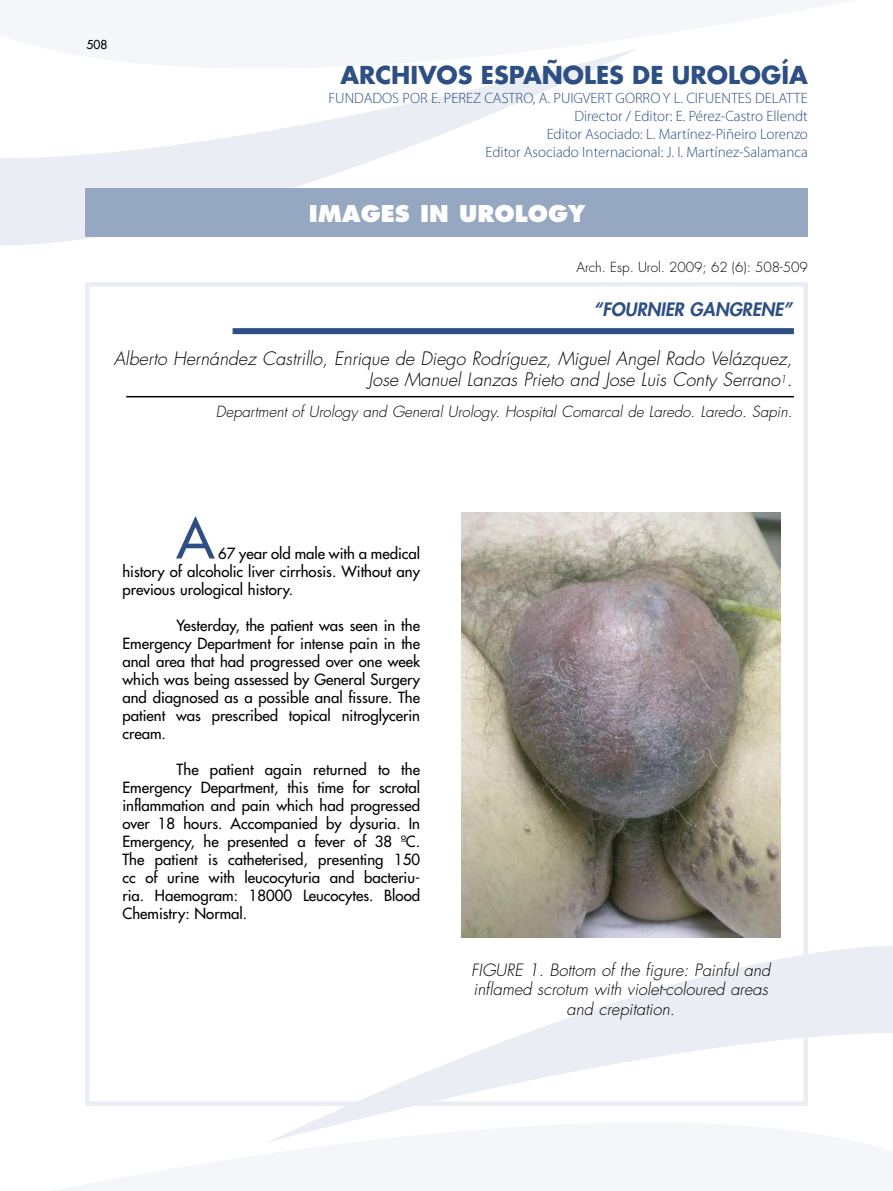
<style>
.page{position:relative;width:893px;height:1191px;background:#fff}
.page>*{position:absolute;margin:0;border:0;box-sizing:border-box;transform-origin:0 0}
.t1{font:54px "Futura";color:#2d4f83}
.t2{font:700 24px "Futura";color:#2d4f83}
.t3{font:800 22.5px "Futura";color:#fff}
.t4{font:italic 300 18px/21.6px "Futura";color:#000;text-align:right}
.t5{font:italic 800 18px "Futura";color:#2d4f83}
.t6{font:italic 300 16.5px/19.8px "Futura";color:#000;text-align:center}
.t7{font:15px/18px "Futura";color:#000;text-align:justify}
.t8{font:300 15px "Myriad Pro";color:#2d4f83}
.t9{font:italic 300 15px "Futura";color:#000}
.t10{font:300 13.5px "Futura";color:#000}
.t11{font:12px "Futura";color:#000}
</style>
<div class="page">
<svg style="left:530px;top:946px;width:363px;height:86px;fill:#eaedf3"></svg>
<svg style="left:462px;top:1032px;width:431px;height:26px;fill:#eaedf3"></svg>
<svg style="left:269px;top:1058px;width:379px;height:84px"></svg>
<svg style="left:0;top:158px;width:378px;height:87px;fill:#eaedf3"></svg>
<svg style="left:34px;top:132px;width:412px;height:26px;fill:#eaedf3"></svg>
<svg style="left:264px;top:49px;width:373px;height:83px"></svg>
<div style="left:85px;top:282px;width:723px;height:824px;border:4px solid #eaedf3"></div>
<div style="left:233px;top:328px;width:561px;height:6px;background:#2d4f83"></div>
<hr style="left:126px;top:396px;width:668px;height:1px;background:#000">
<div style="left:85px;top:188px;width:723px;height:49px;background:#96a7c1"></div>
<img style="left:461px;top:512px;width:319px;height:425px">
<p class="t11" style="left:87px;top:37px;width:22px">508</p>
<p class="t2" style="left:340px;top:58px;width:469px">ARCHIVOS ESPAÑOLES DE UROLOGÍA</p>
<p class="t8" style="left:328px;top:89px;width:481px">FUNDADOS POR E. PEREZ CASTRO, A. PUIGVERT GORRO Y L. CIFUENTES DELATTE</p>
<p class="t8" style="left:574px;top:107px;width:235px">Director / Editor: E. Pérez-Castro Ellendt</p>
<p class="t8" style="left:547px;top:125px;width:263px">Editor Asociado: L. Martínez-Piñeiro Lorenzo</p>
<p class="t8" style="left:485px;top:143px;width:324px">Editor Asociado Internacional: J. I. Martínez-Salamanca</p>
<p class="t3" style="left:309px;top:199px;width:278px">IMAGES IN UROLOGY</p>
<p class="t10" style="left:576px;top:258px;width:233px">Arch. Esp. Urol. 2009; 62 (6): 508-509</p>
<p class="t5" style="left:594px;top:298px;width:200px">“FOURNIER GANGRENE”</p>
<p class="t4" style="left:114px;top:347px;width:680px">Alberto Hernández Castrillo, Enrique de Diego Rodríguez, Miguel Angel Rado Velázquez,<br>Jose Manuel Lanzas Prieto and Jose Luis Conty Serrano<sup>1</sup>.</p>
<p class="t9" style="left:216px;top:402px;width:578px">Department of Urology and General Urology. Hospital Comarcal de Laredo. Laredo. Sapin.</p>
<p class="t1" style="left:176px;top:503px;width:39px">A</p>
<p class="t7" style="left:122px;top:544px;width:299px;text-indent:96px">67 year old male with a medical history of alcoholic liver cirrhosis. Without any previous urological history.</p>
<p class="t7" style="left:122px;top:616px;width:299px;text-indent:54px">Yesterday, the patient was seen in the Emergency Department for intense pain in the anal area that had progressed over one week which was being assessed by General Surgery and diagnosed as a possible anal fissure. The patient was prescribed topical nitroglycerin cream.</p>
<p class="t7" style="left:122px;top:760px;width:299px;text-indent:54px">The patient again returned to the Emergency Department, this time for scrotal inflammation and pain which had progressed over 18 hours. Accompanied by dysuria. In Emergency, he presented a fever of 38 ºC.<br>The patient is catheterised, presenting 150 cc of urine with leucocyturia and bacteriu&shy;ria. Haemogram: 18000 Leucocytes. Blood Chemistry: Normal.</p>
<p class="t6" style="left:471px;top:960px;width:301px">FIGURE 1. Bottom of the figure: Painful and inflamed scrotum with violet-coloured areas and crepitation.</p>
</div>
